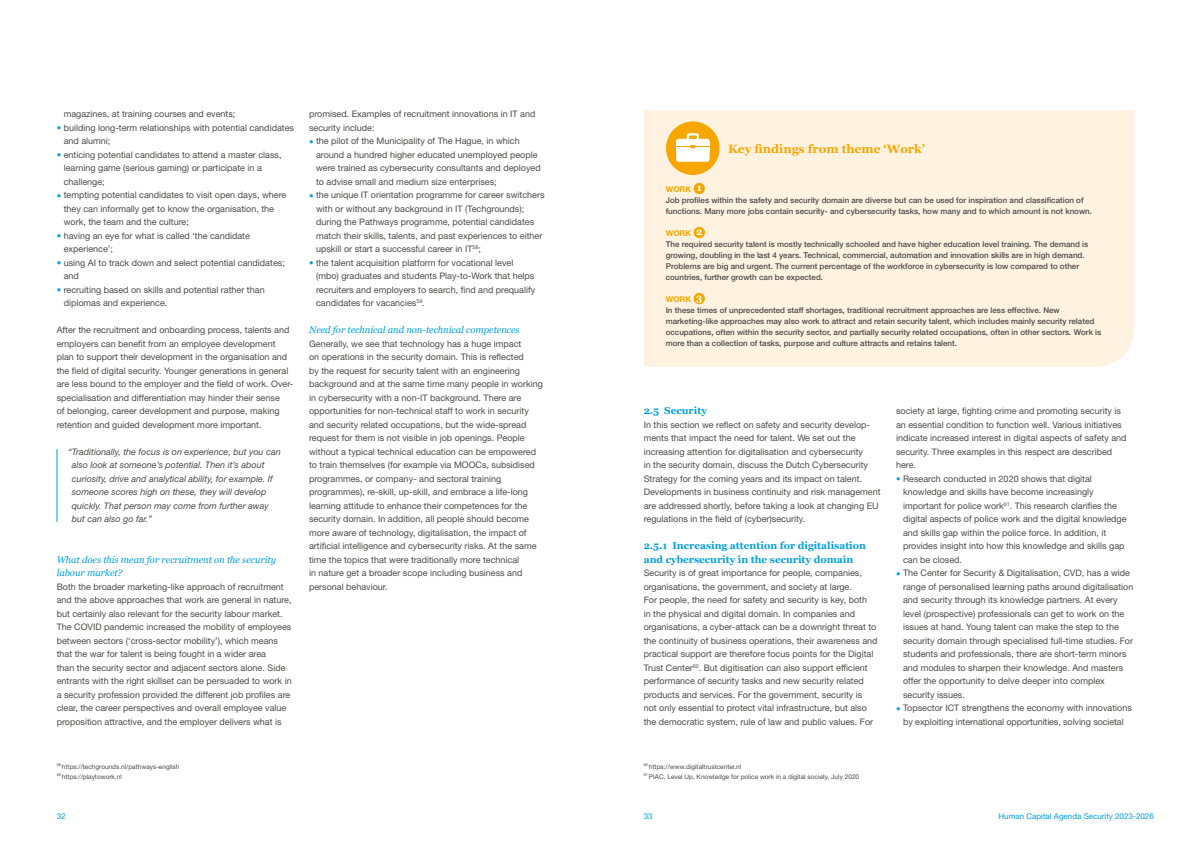
<style>
.page{position:relative;width:1191px;height:842px;background:#fff}
.page>*{position:absolute;margin:0;border:0;box-sizing:border-box;transform-origin:0 0}
.t1{font:700 12px "Georgia";color:#f7a600}
.t2{font:700 10px/13.5px "Georgia";color:#009fe3}
.t3{font:italic 9.5px/13.5px "Georgia";letter-spacing:-.005em;color:#009fe3}
.t4{font:9px/13.5px "Helvetica Neue LT Std";color:#4a4a49}
.t5{font:italic 9px/13.5px "Helvetica Neue LT Std";color:#4a4a49}
.t6{font:500 8px/11px "Helvetica Neue LT Std";color:#4a4a49}
.t7{font:8px "Helvetica Neue LT Std";color:#009fe3}
.t8{font:6.5px/10px "Helvetica Neue LT Std";color:#4a4a49}
.s1{color:#009fe3}
.s2{font-weight:700;color:#f7a600}
.s3{font-family:"Georgia";font-weight:700;font-size:10px;color:#fff}
</style>
<div class="page">
<div style="left:644px;top:110px;width:490px;height:257px;background:#fff2e0"></div>
<hr style="left:57px;top:449px;width:1px;height:73px;background:#009fe3">
<div style="left:693px;top:183px;width:12px;height:11px;background:#f7a600;border-radius:50%"></div>
<div style="left:693px;top:227px;width:12px;height:11px;background:#f7a600;border-radius:50%"></div>
<div style="left:693px;top:293px;width:12px;height:11px;background:#f7a600;border-radius:50%"></div>
<div style="left:666px;top:121px;width:53px;height:54px;background:#f7a600;border-radius:50%"></div>
<svg style="left:676px;top:133px;width:33px;height:29px"></svg>
<p class="t4" style="left:64px;top:107px;width:173px">magazines, at training courses and events;</p>
<p class="t4" style="left:64px;top:120px;width:232px;text-indent:-7px"><span class="s1">•</span> building long-term relationships with potential candidates and alumni;</p>
<p class="t4" style="left:64px;top:147px;width:219px;text-indent:-7px"><span class="s1">•</span> enticing potential candidates to attend a master class, learning game (serious gaming) or participate in a challenge;</p>
<p class="t4" style="left:64px;top:188px;width:224px;text-indent:-7px"><span class="s1">•</span> tempting potential candidates to visit open days, where they can informally get to know the organisation, the work, the team and the culture;</p>
<p class="t4" style="left:64px;top:228px;width:188px;text-indent:-7px"><span class="s1">•</span> having an eye for what is called ‘the candidate experience’;</p>
<p class="t4" style="left:64px;top:255px;width:223px;text-indent:-7px"><span class="s1">•</span> using AI to track down and select potential candidates; and</p>
<p class="t4" style="left:64px;top:282px;width:202px;text-indent:-7px"><span class="s1">•</span> recruiting based on skills and potential rather than diplomas and experience.</p>
<p class="t4" style="left:57px;top:323px;width:238px">After the recruitment and onboarding process, talents and employers can benefit from an employee development plan to support their development in the organisation and the field of digital security. Younger generations in general are less bound to the employer and the field of work. Over&shy;specialisation and differentiation may hinder their sense<br>of belonging, career development and purpose, making retention and guided development more important.</p>
<p class="t5" style="left:72px;top:444px;width:210px;text-indent:-4px">“Traditionally, the focus is on experience, but you can also look at someone’s potential. Then it’s about curiosity, drive and analytical ability, for example. If someone scores high on these, they will develop quickly. That person may come from further away but can also go far.”</p>
<p class="t3" style="left:57px;top:552px;width:221px">What does this mean for recruitment on the security labour market?</p>
<p class="t4" style="left:57px;top:579px;width:237px">Both the broader marketing-like approach of recruitment and the above approaches that work are general in nature, but certainly also relevant for the security labour market.<br>The COVID pandemic increased the mobility of employees between sectors (‘cross-sector mobility’), which means that the war for talent is being fought in a wider area<br>than the security sector and adjacent sectors alone. Side entrants with the right skillset can be persuaded to work in a security profession provided the different job profiles are clear, the career perspectives and overall employee value proposition attractive, and the employer delivers what is</p>
<p class="t4" style="left:309px;top:107px;width:228px">promised. Examples of recruitment innovations in IT and security include:</p>
<p class="t4" style="left:316px;top:134px;width:226px;text-indent:-7px"><span class="s1">•</span> the pilot of the Municipality of The Hague, in which around a hundred higher educated unemployed people were trained as cybersecurity consultants and deployed to advise small and medium size enterprises;</p>
<p class="t4" style="left:316px;top:188px;width:230px;text-indent:-7px"><span class="s1">•</span> the unique IT orientation programme for career switchers with or without any background in IT (Techgrounds); during the Pathways programme, potential candidates match their skills, talents, and past experiences to either upskill or start a successful career in IT<sup>58</sup>;</p>
<p class="t4" style="left:316px;top:255px;width:221px;text-indent:-7px"><span class="s1">•</span> the talent acquisition platform for vocational level (mbo) graduates and students Play-to-Work that helps recruiters and employers to search, find and prequalify candidates for vacancies<sup>59</sup>.</p>
<p class="t3" style="left:309px;top:323px;width:212px">Need for technical and non-technical competences</p>
<p class="t4" style="left:309px;top:336px;width:235px">Generally, we see that technology has a huge impact<br>on operations in the security domain. This is reflected<br>by the request for security talent with an engineering background and at the same time many people in working in cybersecurity with a non-IT background. There are opportunities for non-technical staff to work in security and security related occupations, but the wide-spread request for them is not visible in job openings. People without a typical technical education can be empowered to train themselves (for example via MOOCs, subsidised programmes, or company- and sectoral training programmes), re-skill, up-skill, and embrace a life-long learning attitude to enhance their competences for the security domain. In addition, all people should become more aware of technology, digitalisation, the impact of artificial intelligence and cybersecurity risks. At the same time the topics that were traditionally more technical<br>in nature get a broader scope including business and personal behaviour.</p>
<h1 class="t1" style="left:728px;top:140px;width:198px">Key findings from theme ‘Work’</h1>
<p class="t6" style="left:665px;top:184px;width:428px"><span class="s2">WORK</span> <span class="s3">1<br></span>Job profiles within the safety and security domain are diverse but can be used for inspiration and classification of functions. Many more jobs contain security- and cybersecurity tasks, how many and to which amount is not known.</p>
<p class="t6" style="left:665px;top:228px;width:424px"><span class="s2">WORK</span> <span class="s3">2<br></span>The required security talent is mostly technically schooled and have higher education level training. The demand is growing, doubling in the last 4 years. Technical, commercial, automation and innovation skills are in high demand.<br>Problems are big and urgent. The current percentage of the workforce in cybersecurity is low compared to other countries, further growth can be expected.</p>
<p class="t6" style="left:665px;top:294px;width:437px"><span class="s2">WORK</span> <sup>3<br></sup>In these times of unprecedented staff shortages, traditional recruitment approaches are less effective. New marketing-like approaches may also work to attract and retain security talent, which includes mainly security related occupations, often within the security sector, and partially security related occupations, often in other sectors. Work is more than a collection of tasks, purpose and culture attracts and retains talent.</p>
<p class="t2" style="left:643px;top:403px;width:65px">2.5 Security</p>
<p class="t4" style="left:643px;top:417px;width:238px">In this section we reflect on safety and security develop&shy;ments that impact the need for talent. We set out the increasing attention for digitalisation and cybersecurity<br>in the security domain, discuss the Dutch Cybersecurity Strategy for the coming years and its impact on talent.<br>Developments in business continuity and risk management are addressed shortly, before taking a look at changing EU regulations in the field of (cyber)security.</p>
<p class="t2" style="left:643px;top:538px;width:224px">2.5.1 Increasing attention for digitalisation and cybersecurity in the security domain</p>
<p class="t4" style="left:643px;top:566px;width:235px">Security is of great importance for people, companies, organisations, the government, and society at large.<br>For people, the need for safety and security is key, both<br>in the physical and digital domain. In companies and organisations, a cyber-attack can be a downright threat to the continuity of business operations, their awareness and practical support are therefore focus points for the Digital Trust Center<sup>60</sup>. But digitisation can also support efficient performance of security tasks and new security related products and services. For the government, security is not only essential to protect vital infrastructure, but also the democratic system, rule of law and public values. For</p>
<p class="t4" style="left:896px;top:404px;width:232px">society at large, fighting crime and promoting security is an essential condition to function well. Various initiatives indicate increased interest in digital aspects of safety and security. Three examples in this respect are described here.</p>
<p class="t4" style="left:903px;top:471px;width:225px;text-indent:-7px"><span class="s1">•</span> Research conducted in 2020 shows that digital knowledge and skills have become increasingly important for police work<sup>61</sup>. This research clarifies the digital aspects of police work and the digital knowledge and skills gap within the police force. In addition, it provides insight into how this knowledge and skills gap can be closed.</p>
<p class="t4" style="left:903px;top:566px;width:232px;text-indent:-7px"><span class="s1">•</span> The Center for Security &amp; Digitalisation, CVD, has a wide range of personalised learning paths around digitalisation and security through its knowledge partners. At every level (prospective) professionals can get to work on the issues at hand. Young talent can make the step to the security domain through specialised full-time studies. For students and professionals, there are short-term minors and modules to sharpen their knowledge. And masters offer the opportunity to delve deeper into complex security issues.</p>
<p class="t4" style="left:896px;top:701px;width:237px;text-align:center"><span class="s1">•</span> Topsector ICT strengthens the economy with innovations by exploiting international opportunities, solving societal</p>
<p class="t8" style="left:57px;top:761px;width:124px"><sup>58</sup> https://techgrounds.nl/pathways-english<br><sup>59</sup> https://playtowork.nl</p>
<p class="t8" style="left:643px;top:761px;width:217px"><sup>60</sup> https://www.digitaltrustcenter.nl<br><sup>61</sup> PIAC, Level Up, Knowledge for police work in a digital society, July 2020</p>
<p class="t7" style="left:57px;top:811px;width:10px">32</p>
<p class="t7" style="left:643px;top:811px;width:10px">33</p>
<p class="t7" style="left:998px;top:811px;width:157px">Human Capital Agenda Security 2023-2026</p>
</div>
